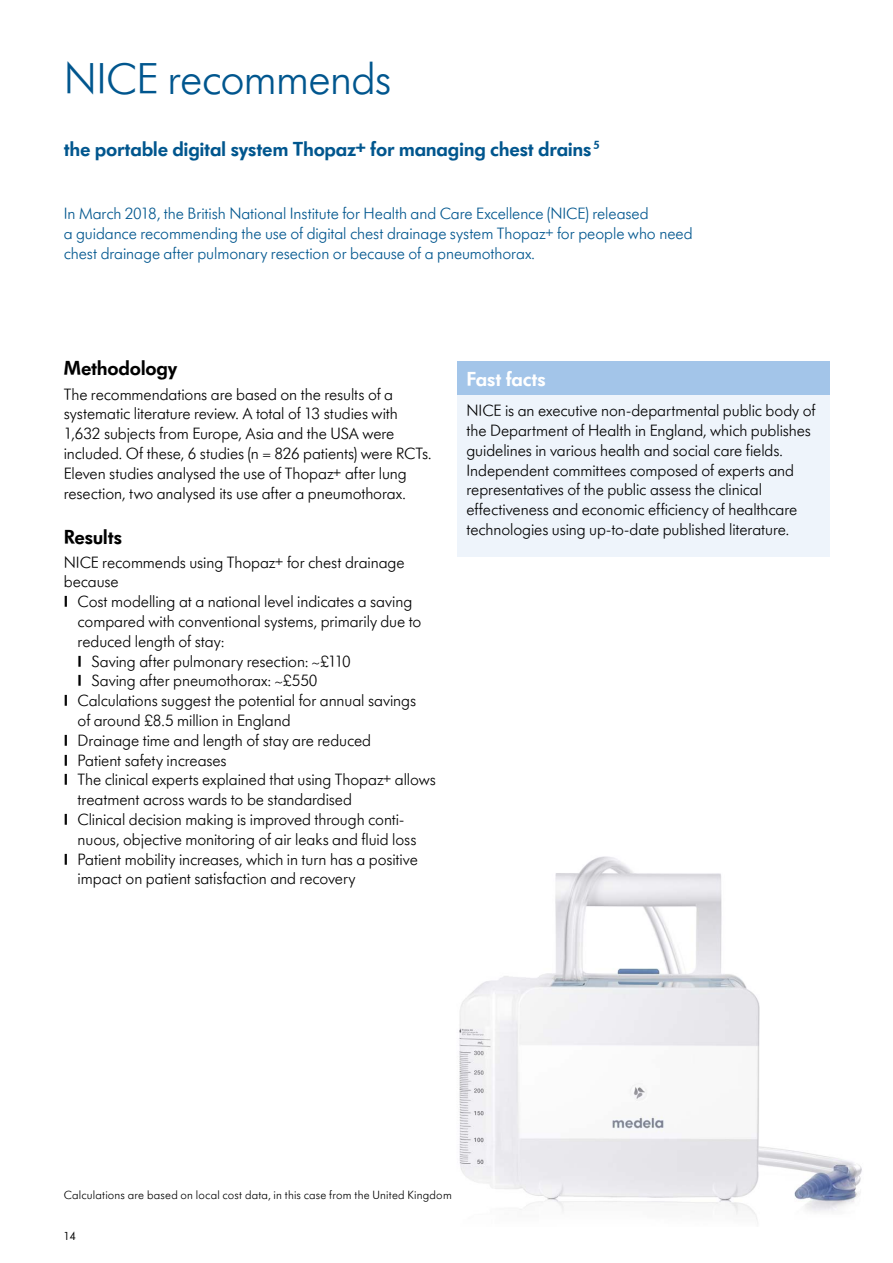
<style>
.page{position:relative;width:893px;height:1263px;background:#fff}
.page>*{position:absolute;margin:0;border:0;box-sizing:border-box;transform-origin:0 0}
.t1{font:300 45px "Futura SB Medela";letter-spacing:-.015em;color:#00568e}
.t2{font:600 21px "Futura SB Medela";letter-spacing:-.015em;color:#00568e}
.t3{font:600 21px "Futura SB Medela";letter-spacing:-.015em;color:#000}
.t4{font:600 21px "Futura SB Medela";letter-spacing:-.005em;color:#fff}
.t5{font:300 16.5px/19.8px "Futura SB Medela";letter-spacing:-.005em;color:#000}
.t6{font:300 16.5px/19.8px "Futura SB Medela";letter-spacing:-.005em;color:#00568e}
.t7{font:300 12px "Futura SB Medela";letter-spacing:.015em;color:#000}
.t8{font:12px "Futura SB Medela";color:#000}
.s1{font-weight:600}
</style>
<div class="page">
<img style="left:459px;top:856px;width:403px;height:364px">
<div style="left:457px;top:367px;width:372px;height:189px;background:#eef4fb"></div>
<div style="left:457px;top:361px;width:372px;height:33px;background:#a3c5e9"></div>
<h1 class="t1" style="left:64px;top:52px;width:329px">NICE recommends</h1>
<p class="t2" style="left:64px;top:137px;width:538px">the portable digital system Thopaz+ for managing chest drains <sup>5</sup></p>
<p class="t6" style="left:64px;top:204px;width:630px">In March 2018, the British National Institute for Health and Care Excellence (NICE) released<br>a guidance recommending the use of digital chest drainage system Thopaz+ for people who need chest drainage after pulmonary resection or because of a pneumothorax.</p>
<p class="t3" style="left:64px;top:356px;width:115px">Methodology</p>
<p class="t5" style="left:64px;top:384px;width:369px">The recommendations are based on the results of a systematic literature review. A total of 13 studies with 1,632 subjects from Europe, Asia and the USA were included. Of these, 6 studies (n = 826 patients) were RCTs.<br>Eleven studies analysed the use of Thopaz+ after lung resection, two analysed its use after a pneumothorax.</p>
<p class="t3" style="left:64px;top:524px;width:60px">Results</p>
<p class="t5" style="left:64px;top:552px;width:342px">NICE recommends using Thopaz+ for chest drainage</p>
<p class="t5" style="left:64px;top:572px;width:56px">because</p>
<p class="t5" style="left:64px;top:592px;width:350px"><span class="s1">I</span> Cost modelling at a national level indicates a saving</p>
<p class="t5" style="left:78px;top:611px;width:345px">compared with conventional systems, primarily due to</p>
<p class="t5" style="left:78px;top:631px;width:148px">reduced length of stay:</p>
<p class="t5" style="left:78px;top:651px;width:275px"><span class="s1">I</span> Saving after pulmonary resection: ~£110</p>
<p class="t5" style="left:78px;top:671px;width:241px"><span class="s1">I</span> Saving after pneumothorax: ~£550</p>
<p class="t5" style="left:64px;top:691px;width:354px"><span class="s1">I</span> Calculations suggest the potential for annual savings</p>
<p class="t5" style="left:78px;top:710px;width:214px">of around £8.5 million in England</p>
<p class="t5" style="left:64px;top:730px;width:309px"><span class="s1">I</span> Drainage time and length of stay are reduced</p>
<p class="t5" style="left:64px;top:750px;width:164px"><span class="s1">I</span> Patient safety increases</p>
<p class="t5" style="left:64px;top:770px;width:374px"><span class="s1">I</span> The clinical experts explained that using Thopaz+ allows</p>
<p class="t5" style="left:78px;top:790px;width:276px">treatment across wards to be standardised</p>
<p class="t5" style="left:64px;top:809px;width:342px"><span class="s1">I</span> Clinical decision making is improved through conti-</p>
<p class="t5" style="left:78px;top:829px;width:340px">nuous, objective monitoring of air leaks and fluid loss</p>
<p class="t5" style="left:64px;top:849px;width:356px"><span class="s1">I</span> Patient mobility increases, which in turn has a positive</p>
<p class="t5" style="left:78px;top:869px;width:279px">impact on patient satisfaction and recovery</p>
<p class="t4" style="left:466px;top:367px;width:81px">Fast facts</p>
<p class="t5" style="left:466px;top:401px;width:350px">NICE is an executive non-departmental public body of the Department of Health in England, which publishes guidelines in various health and social care fields.<br>Independent committees composed of experts and representatives of the public assess the clinical effectiveness and economic efficiency of healthcare technologies using up-to-date published literature.</p>
<p class="t7" style="left:64px;top:1188px;width:389px">Calculations are based on local cost data, in this case from the United Kingdom</p>
<p class="t8" style="left:64px;top:1229px;width:14px">14</p>
</div>
